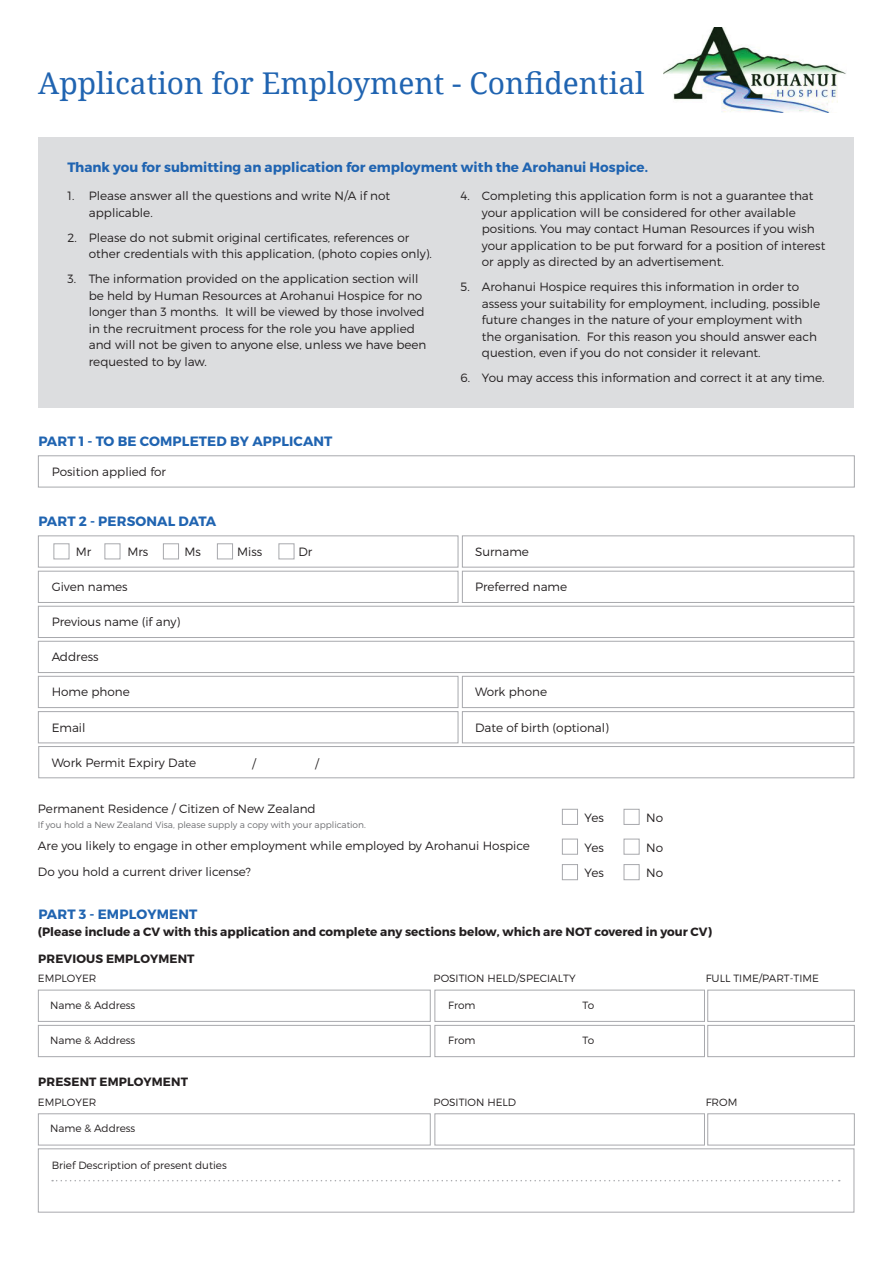
<style>
.page{position:relative;width:893px;height:1263px;background:#fff}
.page>*{position:absolute;margin:0;border:0;box-sizing:border-box;transform-origin:0 0}
.t1{font:30px "Noto Serif";color:#2064b1}
.t2{font:700 13.5px "Montserrat";color:#2064b1}
.t3{font:300 12px/16.5px "Montserrat";color:#231f20}
.t4{font:700 12px "Montserrat";color:#231f20}
.t5{font:300 10.5px "Montserrat";color:#231f20}
.t6{font:300 9px "Montserrat";color:#6c6d70}
</style>
<div class="page">
<div style="left:38px;top:137px;width:816px;height:271px;background:#dcdddf"></div>
<img style="left:664px;top:27px;width:182px;height:85px">
<div style="left:38px;top:456px;width:816px;height:31px;border:1px solid #a8a9ad"></div>
<div style="left:562px;top:839px;width:16px;height:16px;background:#fff;border:1px solid #a8a9ad"></div>
<div style="left:624px;top:839px;width:15px;height:16px;background:#fff;border:1px solid #a8a9ad"></div>
<div style="left:562px;top:864px;width:16px;height:16px;background:#fff;border:1px solid #a8a9ad"></div>
<div style="left:624px;top:864px;width:15px;height:16px;background:#fff;border:1px solid #a8a9ad"></div>
<div style="left:38px;top:571px;width:420px;height:32px;border:1px solid #a8a9ad"></div>
<div style="left:462px;top:571px;width:392px;height:32px;border:1px solid #a8a9ad"></div>
<div style="left:38px;top:536px;width:420px;height:31px;border:1px solid #a8a9ad"></div>
<div style="left:462px;top:536px;width:392px;height:31px;border:1px solid #a8a9ad"></div>
<div style="left:38px;top:606px;width:816px;height:32px;border:1px solid #a8a9ad"></div>
<div style="left:54px;top:543px;width:15px;height:16px;background:#fff;border:1px solid #a8a9ad"></div>
<div style="left:105px;top:543px;width:15px;height:16px;background:#fff;border:1px solid #a8a9ad"></div>
<div style="left:163px;top:543px;width:16px;height:16px;background:#fff;border:1px solid #a8a9ad"></div>
<div style="left:217px;top:543px;width:16px;height:16px;background:#fff;border:1px solid #a8a9ad"></div>
<div style="left:279px;top:543px;width:15px;height:16px;background:#fff;border:1px solid #a8a9ad"></div>
<div style="left:38px;top:641px;width:816px;height:32px;border:1px solid #a8a9ad"></div>
<div style="left:38px;top:711px;width:420px;height:32px;border:1px solid #a8a9ad"></div>
<div style="left:462px;top:711px;width:392px;height:32px;border:1px solid #a8a9ad"></div>
<div style="left:38px;top:676px;width:420px;height:32px;border:1px solid #a8a9ad"></div>
<div style="left:462px;top:676px;width:392px;height:32px;border:1px solid #a8a9ad"></div>
<div style="left:39px;top:746px;width:815px;height:32px;border:1px solid #a8a9ad"></div>
<div style="left:562px;top:809px;width:16px;height:16px;background:#fff;border:1px solid #a8a9ad"></div>
<div style="left:624px;top:809px;width:15px;height:16px;background:#fff;border:1px solid #a8a9ad"></div>
<div style="left:38px;top:990px;width:392px;height:31px;border:1px solid #a8a9ad"></div>
<div style="left:435px;top:990px;width:270px;height:31px;border:1px solid #a8a9ad"></div>
<div style="left:707px;top:990px;width:147px;height:31px;border:1px solid #a8a9ad"></div>
<div style="left:38px;top:1025px;width:392px;height:32px;border:1px solid #a8a9ad"></div>
<div style="left:435px;top:1025px;width:270px;height:32px;border:1px solid #a8a9ad"></div>
<div style="left:707px;top:1025px;width:147px;height:32px;border:1px solid #a8a9ad"></div>
<div style="left:38px;top:1113px;width:392px;height:32px;border:1px solid #a8a9ad"></div>
<div style="left:435px;top:1113px;width:270px;height:32px;border:1px solid #a8a9ad"></div>
<div style="left:707px;top:1113px;width:147px;height:32px;border:1px solid #a8a9ad"></div>
<div style="left:38px;top:1148px;width:816px;height:64px;border:1px solid #a8a9ad"></div>
<svg style="left:52px;top:1180px;width:788px;height:1px"></svg>
<p class="t1" style="left:38px;top:63px;width:608px">Application for Employment - Confidential</p>
<p class="t2" style="left:68px;top:159px;width:582px">Thank you for submitting an application for employment with the Arohanui Hospice.</p>
<p class="t3" style="left:89px;top:188px;width:303px;text-indent:-21px">1. Please answer all the questions and write N/A if not applicable.</p>
<p class="t3" style="left:89px;top:229px;width:345px;text-indent:-21px">2. Please do not submit original certificates, references or other credentials with this application, (photo copies only).</p>
<p class="t3" style="left:89px;top:271px;width:339px;text-indent:-21px">3. The information provided on the application section will be held by Human Resources at Arohanui Hospice for no longer than 3 months. It will be viewed by those involved in the recruitment process for the role you have applied and will not be given to anyone else, unless we have been requested to by law.</p>
<p class="t3" style="left:482px;top:188px;width:345px;text-indent:-21px">4. Completing this application form is not a guarantee that your application will be considered for other available positions. You may contact Human Resources if you wish your application to be put forward for a position of interest or apply as directed by an advertisement.</p>
<p class="t3" style="left:482px;top:279px;width:340px;text-indent:-21px">5. Arohanui Hospice requires this information in order to assess your suitability for employment, including, possible future changes in the nature of your employment with the organisation. For this reason you should answer each question, even if you do not consider it relevant.</p>
<p class="t3" style="left:461px;top:370px;width:365px">6. You may access this information and correct it at any time.</p>
<p class="t2" style="left:38px;top:433px;width:296px">PART 1 - TO BE COMPLETED BY APPLICANT</p>
<p class="t3" style="left:52px;top:463px;width:116px">Position applied for</p>
<p class="t2" style="left:38px;top:513px;width:179px">PART 2 - PERSONAL DATA</p>
<p class="t3" style="left:76px;top:543px;width:17px">Mr</p>
<p class="t3" style="left:127px;top:543px;width:22px">Mrs</p>
<p class="t3" style="left:184px;top:543px;width:18px">Ms</p>
<p class="t3" style="left:237px;top:543px;width:27px">Miss</p>
<p class="t3" style="left:298px;top:543px;width:15px">Dr</p>
<p class="t3" style="left:475px;top:543px;width:55px">Surname</p>
<p class="t3" style="left:52px;top:578px;width:78px">Given names</p>
<p class="t3" style="left:475px;top:578px;width:94px">Preferred name</p>
<p class="t3" style="left:52px;top:613px;width:130px">Previous name (if any)</p>
<p class="t3" style="left:52px;top:649px;width:48px">Address</p>
<p class="t3" style="left:52px;top:684px;width:80px">Home phone</p>
<p class="t3" style="left:475px;top:684px;width:74px">Work phone</p>
<p class="t3" style="left:52px;top:719px;width:35px">Email</p>
<p class="t3" style="left:475px;top:719px;width:135px">Date of birth (optional)</p>
<p class="t3" style="left:52px;top:754px;width:146px">Work Permit Expiry Date</p>
<p class="t3" style="left:252px;top:755px;width:5px">/</p>
<p class="t3" style="left:315px;top:755px;width:5px">/</p>
<p class="t3" style="left:38px;top:800px;width:279px">Permanent Residence / Citizen of New Zealand</p>
<p class="t6" style="left:38px;top:819px;width:329px">If you hold a New Zealand Visa, please supply a copy with your application.</p>
<p class="t3" style="left:584px;top:809px;width:21px">Yes</p>
<p class="t3" style="left:646px;top:809px;width:18px">No</p>
<p class="t3" style="left:38px;top:837px;width:493px">Are you likely to engage in other employment while employed by Arohanui Hospice</p>
<p class="t3" style="left:584px;top:839px;width:21px">Yes</p>
<p class="t3" style="left:646px;top:839px;width:18px">No</p>
<p class="t3" style="left:38px;top:863px;width:214px">Do you hold a current driver license?</p>
<p class="t3" style="left:584px;top:864px;width:21px">Yes</p>
<p class="t3" style="left:646px;top:864px;width:18px">No</p>
<p class="t2" style="left:38px;top:905px;width:161px">PART 3 - EMPLOYMENT</p>
<p class="t4" style="left:38px;top:925px;width:675px">(Please include a CV with this application and complete any sections below, which are NOT covered in your CV)</p>
<p class="t4" style="left:38px;top:951px;width:158px">PREVIOUS EMPLOYMENT</p>
<p class="t5" style="left:38px;top:972px;width:60px">EMPLOYER</p>
<p class="t5" style="left:434px;top:972px;width:144px">POSITION HELD/SPECIALTY</p>
<p class="t5" style="left:706px;top:972px;width:115px">FULL TIME/PART-TIME</p>
<p class="t5" style="left:50px;top:998px;width:87px">Name &amp; Address</p>
<p class="t5" style="left:448px;top:998px;width:29px">From</p>
<p class="t5" style="left:583px;top:998px;width:13px">To</p>
<p class="t5" style="left:50px;top:1034px;width:87px">Name &amp; Address</p>
<p class="t5" style="left:448px;top:1034px;width:29px">From</p>
<p class="t5" style="left:583px;top:1034px;width:13px">To</p>
<p class="t4" style="left:38px;top:1074px;width:151px">PRESENT EMPLOYMENT</p>
<p class="t5" style="left:50px;top:1122px;width:87px">Name &amp; Address</p>
<p class="t5" style="left:38px;top:1095px;width:60px">EMPLOYER</p>
<p class="t5" style="left:434px;top:1095px;width:84px">POSITION HELD</p>
<p class="t5" style="left:706px;top:1095px;width:33px">FROM</p>
<p class="t5" style="left:52px;top:1159px;width:177px">Brief Description of present duties</p>
</div>
